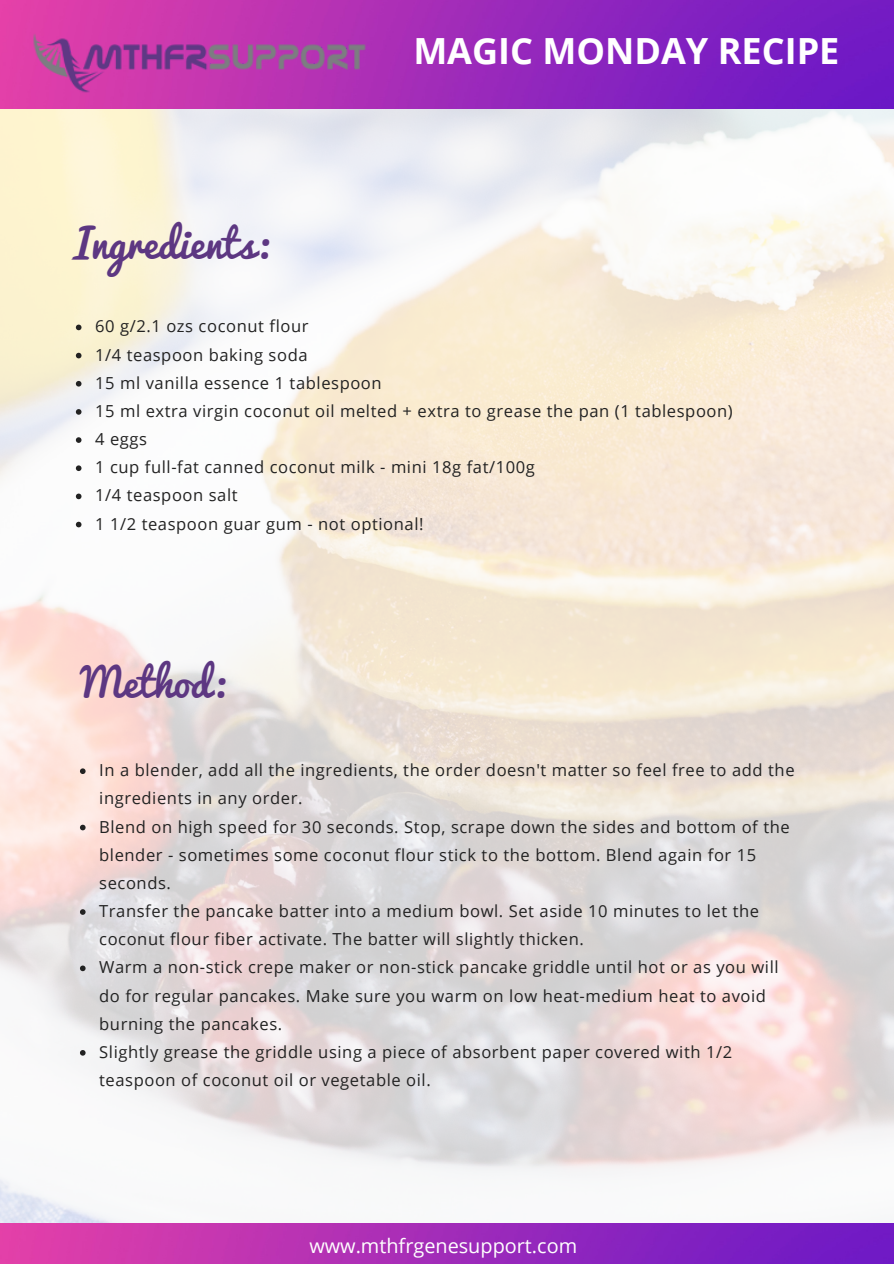
<style>
.page{position:relative;width:894px;height:1264px;background:#fff}
.page>*{position:absolute;margin:0;border:0;box-sizing:border-box;transform-origin:0 0}
.t1{font:39.75px "Pacifico";color:#5d3782}
.t2{font:700 36px "Open Sans";color:#fff}
.t3{font:19.8px "Open Sans";color:#fff}
.t4{font:16.5px/28.2px "Open Sans";letter-spacing:.035em;color:#222}
</style>
<div class="page">
<img style="left:0;top:108px;width:893px;height:1115px">
<img style="left:0;top:0;width:893px;height:108px">
<img style="left:30px;top:27px;width:338px;height:70px">
<svg style="left:76px;top:324px;width:5px;height:6px"></svg>
<svg style="left:76px;top:353px;width:5px;height:5px"></svg>
<svg style="left:76px;top:381px;width:5px;height:5px"></svg>
<svg style="left:76px;top:409px;width:5px;height:6px"></svg>
<svg style="left:76px;top:437px;width:5px;height:6px"></svg>
<svg style="left:76px;top:465px;width:5px;height:6px"></svg>
<svg style="left:76px;top:493px;width:5px;height:6px"></svg>
<svg style="left:76px;top:521px;width:5px;height:6px"></svg>
<img style="left:0;top:1223px;width:893px;height:40px">
<svg style="left:80px;top:768px;width:6px;height:6px"></svg>
<svg style="left:80px;top:824px;width:6px;height:6px"></svg>
<svg style="left:80px;top:909px;width:6px;height:5px"></svg>
<svg style="left:80px;top:965px;width:6px;height:6px"></svg>
<svg style="left:80px;top:1050px;width:6px;height:5px"></svg>
<h1 class="t1" style="left:74px;top:222px;width:197px">Ingredients:</h1>
<h2 class="t2" style="left:413px;top:26px;width:427px">MAGIC MONDAY RECIPE</h2>
<p class="t4" style="left:95px;top:312px;width:639px">60 g/2.1 ozs coconut flour<br>1/4 teaspoon baking soda<br>15 ml vanilla essence 1 tablespoon<br>15 ml extra virgin coconut oil melted + extra to grease the pan (1 tablespoon)<br>4 eggs<br>1 cup full-fat canned coconut milk - mini 18g fat/100g<br>1/4 teaspoon salt<br>1 1/2 teaspoon guar gum - not optional!</p>
<h1 class="t1" style="left:81px;top:661px;width:146px">Method:</h1>
<p class="t4" style="left:99px;top:755px;width:696px">In a blender, add all the ingredients, the order doesn't matter so feel free to add the ingredients in any order.<br>Blend on high speed for 30 seconds. Stop, scrape down the sides and bottom of the blender - sometimes some coconut flour stick to the bottom. Blend again for 15 seconds.<br>Transfer the pancake batter into a medium bowl. Set aside 10 minutes to let the coconut flour fiber activate. The batter will slightly thicken.<br>Warm a non-stick crepe maker or non-stick pancake griddle until hot or as you will do for regular pancakes. Make sure you warm on low heat-medium heat to avoid burning the pancakes.<br>Slightly grease the griddle using a piece of absorbent paper covered with 1/2 teaspoon of coconut oil or vegetable oil.</p>
<p class="t3" style="left:309px;top:1231px;width:269px">www.mthfrgenesupport.com</p>
</div>
